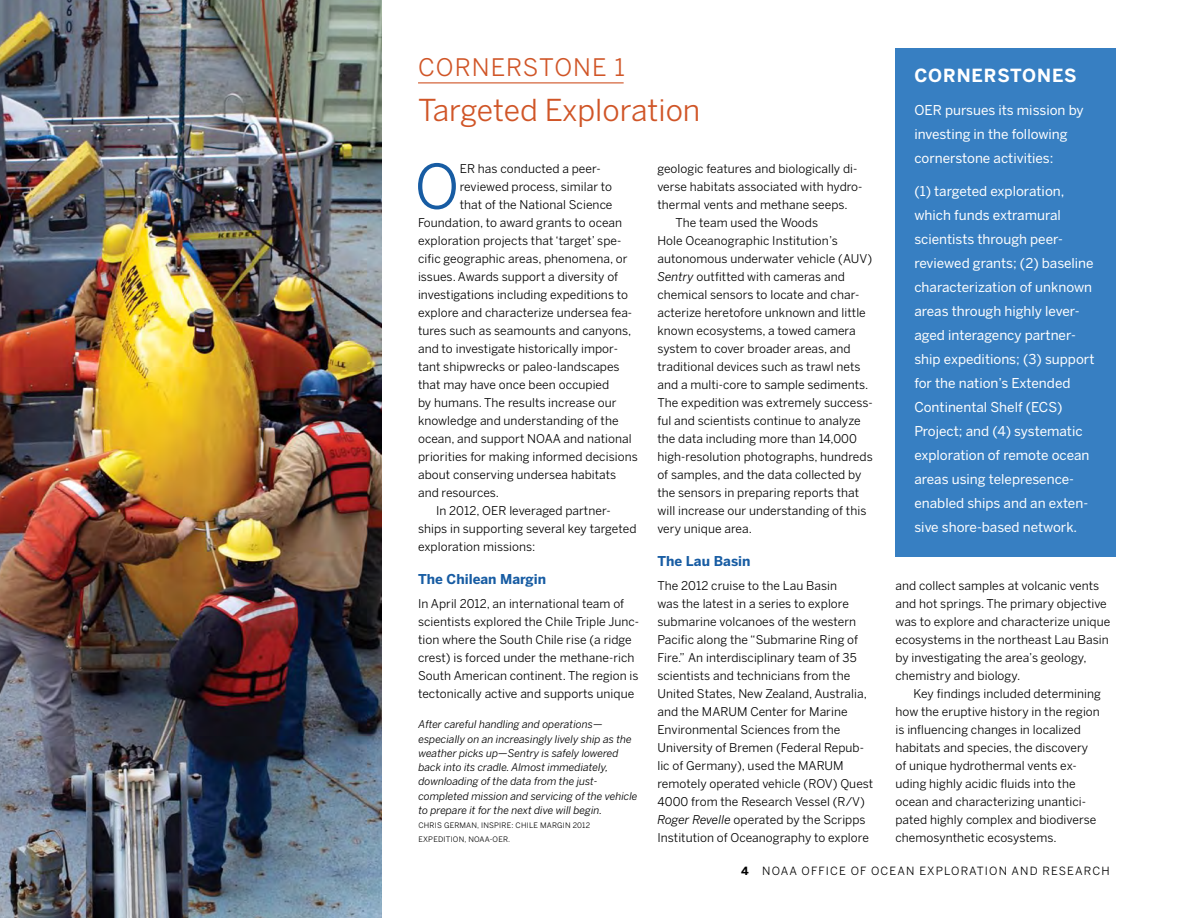
<style>
.page{position:relative;width:1188px;height:918px;background:#fff}
.page>*{position:absolute;margin:0;border:0;box-sizing:border-box;transform-origin:0 0}
.t1{font:60.6px "Benton Sans";color:#175ca3}
.t2{font:30px "Benton Sans";color:#d05527}
.t3{font:24px "Benton Sans";color:#d05527}
.t4{font:700 18px "Benton Sans";color:#fff}
.t5{font:13.5px/24px "Benton Sans";color:#fff}
.t6{font:700 13.5px "Benton Sans";color:#175ca3}
.t7{font:12px/18px "Benton Sans";letter-spacing:.005em;color:#000}
.t8{font:11.25px "Benton Sans";letter-spacing:.1em;color:#000}
.t9{font:italic 10.5px/14.2px "Benton Sans";color:#000}
.t10{font:7.5px "Benton Sans";letter-spacing:.025em;color:#000}
.s1{font-style:italic}
.s2{font-weight:700}
</style>
<div class="page">
<div style="left:896px;top:48px;width:220px;height:508px;background:#377fc2"></div>
<hr style="left:418px;top:82px;width:206px;height:1px;background:#d05527">
<img style="left:0;top:0;width:381px;height:918px">
<h3 class="t3" style="left:418px;top:53px;width:18px">Corn</h3>
<h3 class="t3" style="left:491px;top:53px;width:73px">ers ton</h3>
<h3 class="t3" style="left:592px;top:53px;width:34px">e 1</h3>
<h2 class="t2" style="left:418px;top:93px;width:284px">Targeted Exploration</h2>
<h1 class="t1" style="left:414px;top:151px;width:47px">O</h1>
<p class="t7" style="left:460px;top:159px;width:143px">ER has conducted a peer-</p>
<h3 class="t4" style="left:914px;top:65px;width:21px">Cornerstones</h3>
<p class="t5" style="left:914px;top:98px;width:171px">OER pursues its mission by investing in the following cornerstone activities:</p>
<p class="t5" style="left:914px;top:179px;width:182px">(1) targeted exploration, which funds extramural scientists through peer&shy;reviewed grants; (2) baseline characterization of unknown areas through highly lever&shy;aged interagency partner&shy;ship expeditions; (3) support for the nation’s Extended<br>Continental Shelf (ECS)<br>Project; and (4) systematic exploration of remote ocean areas using telepresence&shy;enabled ships and an exten&shy;sive shore-based network.</p>
<p class="t7" style="left:657px;top:159px;width:202px">geologic features and biologically di-</p>
<p class="t7" style="left:657px;top:177px;width:207px">verse habitats associated with hydro-</p>
<p class="t7" style="left:657px;top:195px;width:192px">thermal vents and methane seeps.</p>
<p class="t7" style="left:675px;top:213px;width:144px">The team used the Woods</p>
<p class="t7" style="left:657px;top:231px;width:182px">Hole Oceanographic Institution’s</p>
<p class="t7" style="left:657px;top:249px;width:216px">autonomous underwater vehicle (AUV)</p>
<p class="t7" style="left:657px;top:267px;width:189px"><span class="s1">Sentry</span> outfitted with cameras and</p>
<p class="t7" style="left:657px;top:285px;width:203px">chemical sensors to locate and char-</p>
<p class="t7" style="left:657px;top:303px;width:210px">acterize heretofore unknown and little</p>
<p class="t7" style="left:657px;top:321px;width:200px">known ecosystems, a towed camera</p>
<p class="t7" style="left:657px;top:339px;width:195px">system to cover broader areas, and</p>
<p class="t7" style="left:657px;top:357px;width:205px">traditional devices such as trawl nets</p>
<p class="t7" style="left:657px;top:375px;width:213px">and a multi-core to sample sediments.</p>
<p class="t7" style="left:657px;top:393px;width:217px">The expedition was extremely success-</p>
<p class="t7" style="left:657px;top:411px;width:205px">ful and scientists continue to analyze</p>
<p class="t7" style="left:657px;top:429px;width:201px">the data including more than 14,000</p>
<p class="t7" style="left:657px;top:447px;width:217px">high-resolution photographs, hundreds</p>
<p class="t7" style="left:657px;top:465px;width:205px">of samples, and the data collected by</p>
<p class="t7" style="left:657px;top:483px;width:203px">the sensors in preparing reports that</p>
<p class="t7" style="left:657px;top:501px;width:211px">will increase our understanding of this</p>
<p class="t7" style="left:657px;top:519px;width:96px">very unique area.</p>
<p class="t6" style="left:657px;top:553px;width:95px">The Lau Basin</p>
<p class="t7" style="left:657px;top:576px;width:217px">The 2012 cruise to the Lau Basin<br>was the latest in a series to explore submarine volcanoes of the western Pacific along the “Submarine Ring of Fire.” An interdisciplinary team of 35 scientists and technicians from the<br>U nited States, New Zealand, Australia, and the MARUM Center for Marine Environmental Sciences from the<br>U niversity of Bremen (Federal Repub&shy;lic of Germany), used the MARUM remotely operated vehicle (ROV) Quest 4000 from the Research Vessel (R/V)<br><span class="s1">Roger Revelle</span> operated by the Scripps Institution of Oceanography to explore</p>
<p class="t7" style="left:896px;top:576px;width:216px">and collect samples at volcanic vents and hot springs. The primary objective was to explore and characterize unique ecosystems in the northeast Lau Basin by investigating the area’s geology, chemistry and biology.</p>
<p class="t7" style="left:460px;top:177px;width:154px">reviewed process, similar to</p>
<p class="t7" style="left:460px;top:195px;width:154px">that of the National Science</p>
<p class="t7" style="left:418px;top:213px;width:206px">Foundation, to award grants to ocean</p>
<p class="t7" style="left:418px;top:231px;width:205px">exploration projects that ‘target’ spe-</p>
<p class="t7" style="left:418px;top:249px;width:211px">cific geographic areas, phenomena, or</p>
<p class="t7" style="left:418px;top:267px;width:202px">issues. Awards support a diversity of</p>
<p class="t7" style="left:418px;top:285px;width:212px">investigations including expeditions to</p>
<p class="t7" style="left:418px;top:303px;width:216px">explore and characterize undersea fea-</p>
<p class="t7" style="left:418px;top:321px;width:215px">tures such as seamounts and canyons,</p>
<p class="t7" style="left:418px;top:339px;width:201px">and to investigate historically impor-</p>
<p class="t7" style="left:418px;top:357px;width:203px">tant shipwrecks or paleo-landscapes</p>
<p class="t7" style="left:418px;top:375px;width:193px">that may have once been occupied</p>
<p class="t7" style="left:418px;top:393px;width:200px">by humans. The results increase our</p>
<p class="t7" style="left:418px;top:411px;width:202px">knowledge and understanding of the</p>
<p class="t7" style="left:418px;top:429px;width:215px">ocean, and support NOAA and national</p>
<p class="t7" style="left:418px;top:447px;width:221px">priorities for making informed decisions</p>
<p class="t7" style="left:418px;top:465px;width:200px">about conserving undersea habitats</p>
<p class="t7" style="left:418px;top:483px;width:83px">and resources.</p>
<p class="t7" style="left:436px;top:501px;width:176px">In 2012, OER leveraged partner-</p>
<p class="t7" style="left:418px;top:519px;width:220px">ships in supporting several key targeted</p>
<p class="t7" style="left:418px;top:537px;width:119px">exploration missions:</p>
<p class="t6" style="left:418px;top:571px;width:130px">The Chilean Margin</p>
<p class="t7" style="left:418px;top:594px;width:223px">In April 2012, an international team of scientists explored the Chile Triple Junc&shy;tion where the South Chile rise (a ridge crest) is forced under the methane-rich South American continent. The region is tectonically active and supports unique</p>
<p class="t7" style="left:896px;top:684px;width:207px;text-indent:18px">Key findings included determining how the eruptive history in the region is influencing changes in localized habitats and species, the discovery of unique hydrothermal vents ex&shy;uding highly acidic fluids into the ocean and characterizing unantici&shy;pated highly complex and biodiverse chemosynthetic ecosystems.</p>
<p class="t9" style="left:418px;top:717px;width:221px">After careful handling and operations— especially on an increasingly lively ship as the weather picks up—Sentry is safely lowered back into its cradle. Almost immediately, downloading of the data from the just&shy;completed mission and servicing of the vehicle to prepare it for the next dive will begin.</p>
<p class="t10" style="left:418px;top:821px;width:16px">Chris</p>
<p class="t10" style="left:444px;top:821px;width:103px">German, INSPIRE: Chi le Mar</p>
<p class="t10" style="left:557px;top:821px;width:34px">gin 2012</p>
<p class="t10" style="left:418px;top:835px;width:38px">Expedition</p>
<p class="t10" style="left:464px;top:835px;width:47px">, NOAA-OER.</p>
<p class="t8" style="left:741px;top:864px;width:217px"><span class="s2">4</span> NOAA Office of Ocean Explora</p>
<p class="t8" style="left:977px;top:864px;width:16px">tion</p>
<p class="t8" style="left:1012px;top:864px;width:10px">and</p>
<p class="t8" style="left:1043px;top:864px;width:69px">Research</p>
</div>
